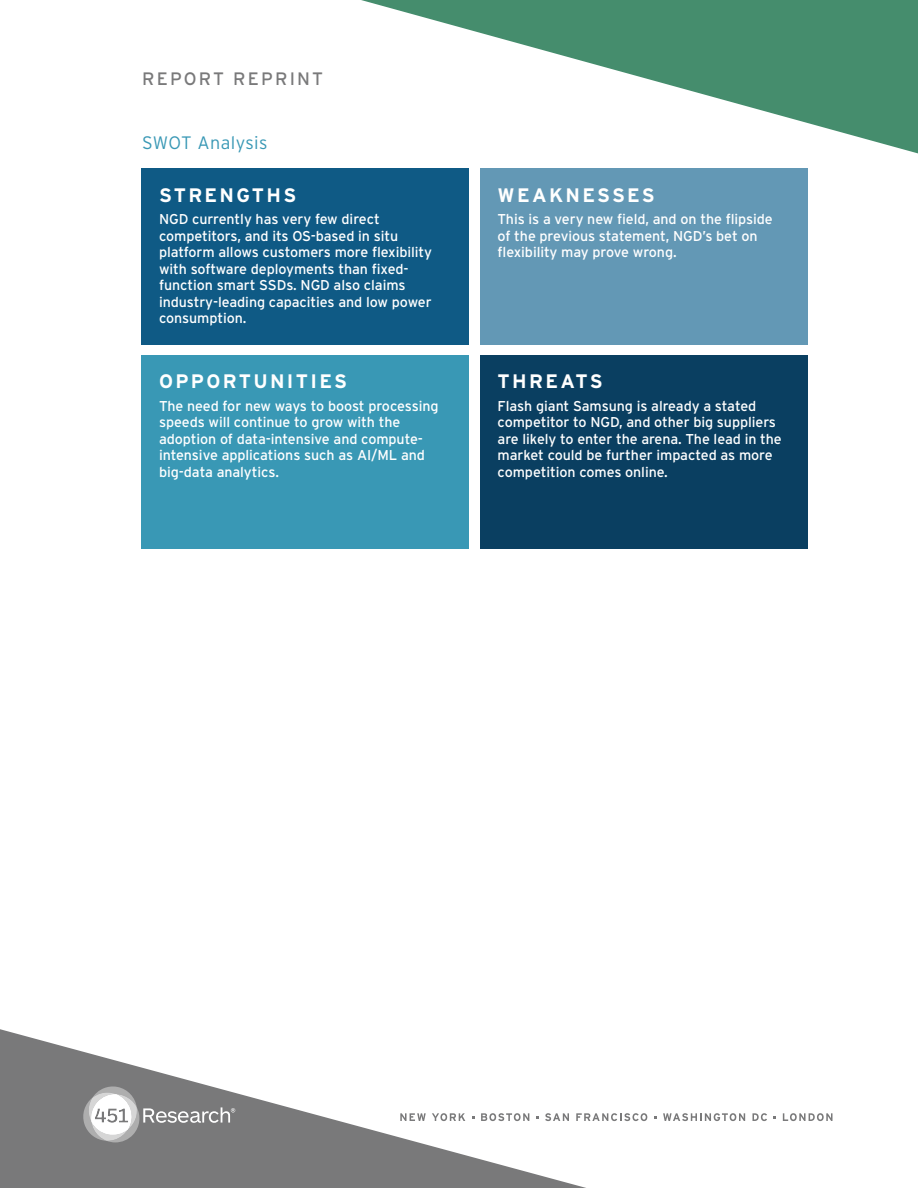
<style>
.page{position:relative;width:918px;height:1188px;background:#fff}
.page>*{position:absolute;margin:0;border:0;box-sizing:border-box;transform-origin:0 0}
.SWOT_Head{font:700 19.5px "Interstate";letter-spacing:.12em;color:#fff}
.t1{font:18px "Interstate";letter-spacing:.12em;color:#79797a}
.t2{font:300 18px "Interstate";letter-spacing:.025em;color:#3998b5}
.SWOT_Body{font:14.25px/16.5px "Interstate";letter-spacing:-.005em;color:#fff}
</style>
<div class="page">
<svg style="left:0;top:1029px;width:628px;height:159px"></svg>
<svg style="left:361px;top:0;width:557px;height:154px"></svg>
<svg style="left:82px;top:1086px;width:153px;height:56px"></svg>
<svg style="left:400px;top:1113px;width:26px;height:8px"></svg>
<svg style="left:432px;top:1113px;width:33px;height:8px"></svg>
<svg style="left:481px;top:1113px;width:48px;height:8px"></svg>
<svg style="left:545px;top:1113px;width:24px;height:8px"></svg>
<svg style="left:576px;top:1113px;width:71px;height:8px"></svg>
<svg style="left:663px;top:1113px;width:82px;height:8px"></svg>
<svg style="left:752px;top:1113px;width:15px;height:8px"></svg>
<svg style="left:783px;top:1113px;width:50px;height:8px"></svg>
<div style="left:141px;top:168px;width:328px;height:176px;background:#0f5a85"></div>
<div style="left:480px;top:168px;width:327px;height:176px;background:#6398b5"></div>
<div style="left:141px;top:355px;width:328px;height:194px;background:#3998b5"></div>
<div style="left:480px;top:355px;width:327px;height:194px;background:#0a3f61"></div>
<p class="t1" style="left:142px;top:68px;width:182px">REPORT REPRINT</p>
<h1 class="t2" style="left:142px;top:132px;width:127px">SWOT Analysis</h1>
<p class="SWOT_Head" style="left:159px;top:183px;width:139px">STRENGTHS</p>
<p class="SWOT_Body" style="left:159px;top:211px;width:274px">NGD currently has very few direct competitors, and its OS-based in situ platform allows customers more flexibility with software deployments than fixed&shy;function smart SSDs. NGD also claims industry-leading capacities and low power consumption.</p>
<p class="SWOT_Head" style="left:159px;top:370px;width:190px">OPPORTUNITIES</p>
<p class="SWOT_Body" style="left:159px;top:397px;width:281px">The need for new ways to boost processing speeds will continue to grow with the adoption of data-intensive and compute&shy;intensive applications such as AI/ML and big-data analytics.</p>
<p class="SWOT_Head" style="left:498px;top:183px;width:159px">WEAKNESSES</p>
<p class="SWOT_Body" style="left:498px;top:211px;width:277px">This is a very new field, and on the flipside of the previous statement, NGD’s bet on flexibility may prove wrong.</p>
<p class="SWOT_Head" style="left:498px;top:370px;width:107px">THREATS</p>
<p class="SWOT_Body" style="left:498px;top:397px;width:286px">Flash giant Samsung is already a stated competitor to NGD, and other big suppliers are likely to enter the arena. The lead in the market could be further impacted as more competition comes online.</p>
</div>
